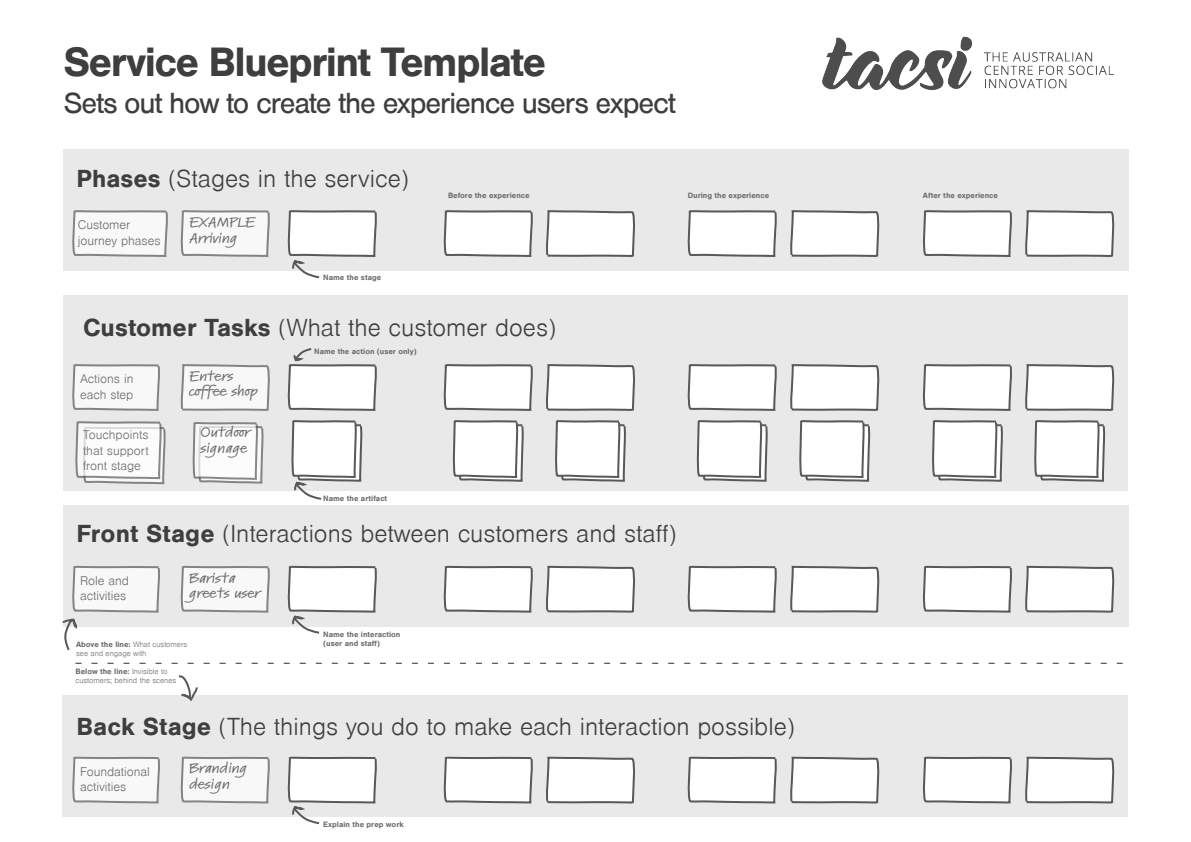
<style>
.page{position:relative;width:1191px;height:842px;background:#fff}
.page>*{position:absolute;margin:0;border:0;box-sizing:border-box;transform-origin:0 0}
.t1{font:700 42.3px "Nimbus San";letter-spacing:-.04em;color:#3e3e3f}
.t2{font:30px "Nimbus San";letter-spacing:-.04em;color:#3e3e3f}
.t3{font:300 25.5px "Nimbus San";color:#3e3e3f}
.t4{font:300 13px/15.6px "Nimbus San";color:#6c6d70}
.t5{font:600 expanded 13px/15.6px "Kremlin Pro";color:#6c6d70}
.t6{font:700 8px/9px "Nimbus San";color:#6c6d70}
.t7{font:300 8px "Nimbus San";color:#6c6d70}
.s1{font-weight:700}
.s2{font-weight:300}
</style>
<div class="page">
<img style="left:822px;top:36px;width:292px;height:54px">
<div style="left:63px;top:296px;width:1064px;height:195px;background:#e9e9e9"></div>
<div style="left:62px;top:694px;width:1065px;height:122px;background:#e9e9e9"></div>
<div style="left:63px;top:149px;width:1065px;height:122px;background:#e9e9e9"></div>
<div style="left:63px;top:505px;width:1065px;height:122px;background:#e9e9e9"></div>
<svg style="left:180px;top:210px;width:90px;height:47px"></svg>
<svg style="left:180px;top:565px;width:90px;height:48px"></svg>
<svg style="left:180px;top:756px;width:90px;height:48px"></svg>
<svg style="left:72px;top:210px;width:96px;height:47px"></svg>
<svg style="left:72px;top:756px;width:88px;height:48px"></svg>
<svg style="left:72px;top:364px;width:88px;height:47px"></svg>
<svg style="left:75px;top:421px;width:91px;height:64px"></svg>
<svg style="left:443px;top:210px;width:90px;height:47px;background:#e9e9e9"></svg>
<svg style="left:443px;top:565px;width:90px;height:48px;background:#e9e9e9"></svg>
<svg style="left:443px;top:756px;width:90px;height:48px;background:#e9e9e9"></svg>
<svg style="left:443px;top:364px;width:90px;height:47px;background:#e9e9e9"></svg>
<svg style="left:687px;top:210px;width:90px;height:47px;background:#e9e9e9"></svg>
<svg style="left:687px;top:565px;width:90px;height:48px;background:#e9e9e9"></svg>
<svg style="left:687px;top:756px;width:90px;height:48px;background:#e9e9e9"></svg>
<svg style="left:687px;top:364px;width:90px;height:47px;background:#e9e9e9"></svg>
<svg style="left:546px;top:210px;width:89px;height:47px;background:#e9e9e9"></svg>
<svg style="left:546px;top:565px;width:89px;height:48px;background:#e9e9e9"></svg>
<svg style="left:546px;top:756px;width:89px;height:48px;background:#e9e9e9"></svg>
<svg style="left:546px;top:364px;width:89px;height:47px;background:#e9e9e9"></svg>
<svg style="left:1025px;top:210px;width:90px;height:47px;background:#e9e9e9"></svg>
<svg style="left:1025px;top:565px;width:90px;height:48px;background:#e9e9e9"></svg>
<svg style="left:1025px;top:756px;width:90px;height:48px;background:#e9e9e9"></svg>
<svg style="left:1025px;top:364px;width:90px;height:47px;background:#e9e9e9"></svg>
<svg style="left:790px;top:210px;width:90px;height:47px;background:#e9e9e9"></svg>
<svg style="left:790px;top:565px;width:90px;height:48px;background:#e9e9e9"></svg>
<svg style="left:790px;top:756px;width:90px;height:48px;background:#e9e9e9"></svg>
<svg style="left:790px;top:364px;width:90px;height:47px;background:#e9e9e9"></svg>
<svg style="left:923px;top:210px;width:89px;height:47px;background:#e9e9e9"></svg>
<svg style="left:923px;top:565px;width:89px;height:48px;background:#e9e9e9"></svg>
<svg style="left:923px;top:756px;width:89px;height:48px;background:#e9e9e9"></svg>
<svg style="left:923px;top:364px;width:89px;height:47px;background:#e9e9e9"></svg>
<svg style="left:75px;top:663px;width:1047px;height:1px"></svg>
<svg style="left:169px;top:675px;width:28px;height:26px"></svg>
<svg style="left:62px;top:565px;width:98px;height:86px"></svg>
<svg style="left:180px;top:364px;width:90px;height:47px"></svg>
<svg style="left:287px;top:210px;width:90px;height:69px"></svg>
<svg style="left:192px;top:422px;width:72px;height:62px"></svg>
<svg style="left:452px;top:420px;width:72px;height:62px;background:#e2e2e3"></svg>
<svg style="left:799px;top:420px;width:72px;height:62px;background:#e2e2e3"></svg>
<svg style="left:555px;top:420px;width:71px;height:62px;background:#e2e2e3"></svg>
<svg style="left:932px;top:420px;width:71px;height:62px;background:#e2e2e3"></svg>
<svg style="left:696px;top:420px;width:72px;height:62px;background:#e2e2e3"></svg>
<svg style="left:1034px;top:420px;width:72px;height:62px;background:#e2e2e3"></svg>
<svg style="left:291px;top:420px;width:72px;height:80px"></svg>
<svg style="left:287px;top:565px;width:90px;height:69px"></svg>
<svg style="left:287px;top:756px;width:91px;height:69px"></svg>
<svg style="left:287px;top:348px;width:90px;height:63px"></svg>
<p class="t1" style="left:63px;top:38px;width:484px">Service Blueprint Template</p>
<p class="t2" style="left:63px;top:86px;width:614px">Sets out how to create the experience users expect</p>
<p class="t3" style="left:77px;top:165px;width:334px"><span class="s1">Phases</span> (Stages in the service)</p>
<p class="t4" style="left:78px;top:217px;width:84px">Customer journey phases</p>
<p class="t5" style="left:189px;top:214px;width:68px">EXAMPLE</p>
<p class="t5" style="left:189px;top:230px;width:50px">Arriving</p>
<p class="t6" style="left:323px;top:272px;width:60px">Name the stage</p>
<p class="t6" style="left:448px;top:191px;width:83px">Before the experience</p>
<p class="t6" style="left:687px;top:191px;width:83px">During the experience</p>
<p class="t6" style="left:923px;top:191px;width:77px">After the experience</p>
<p class="t3" style="left:83px;top:314px;width:474px"><span class="s1">Customer Tasks</span> (What the customer does)</p>
<p class="t4" style="left:80px;top:371px;width:55px">Actions in each step</p>
<p class="t4" style="left:83px;top:427px;width:67px;text-align:justify">Touchpoints that support front stage</p>
<p class="t5" style="left:189px;top:368px;width:70px">Enters coffee shop</p>
<p class="t5" style="left:200px;top:424px;width:51px">Outdoor signage</p>
<p class="t6" style="left:314px;top:347px;width:104px">Name the action (user only)</p>
<p class="t6" style="left:323px;top:494px;width:65px">Name the artifact</p>
<p class="t3" style="left:77px;top:521px;width:601px"><span class="s1">Front Stage</span> (Interactions between customers and staff)</p>
<p class="t4" style="left:80px;top:573px;width:51px">Role and activities</p>
<p class="t5" style="left:189px;top:570px;width:72px">Barista greets user</p>
<p class="t6" style="left:76px;top:640px;width:113px">Above the line: <span class="s2">What customers</span></p>
<p class="t7" style="left:76px;top:649px;width:72px">see and engage with</p>
<p class="t6" style="left:75px;top:667px;width:93px">Below the line: <span class="s2">Invisible to</span></p>
<p class="t7" style="left:75px;top:676px;width:102px">customers; behind the scenes</p>
<p class="t6" style="left:323px;top:629px;width:79px">Name the interaction (user and staff)</p>
<p class="t3" style="left:77px;top:713px;width:720px"><span class="s1">Back Stage</span> (The things you do to make each interaction possible)</p>
<p class="t4" style="left:80px;top:764px;width:72px">Foundational activities</p>
<p class="t5" style="left:189px;top:761px;width:60px">Branding design</p>
<p class="t6" style="left:323px;top:820px;width:82px">Explain the prep work</p>
</div>
